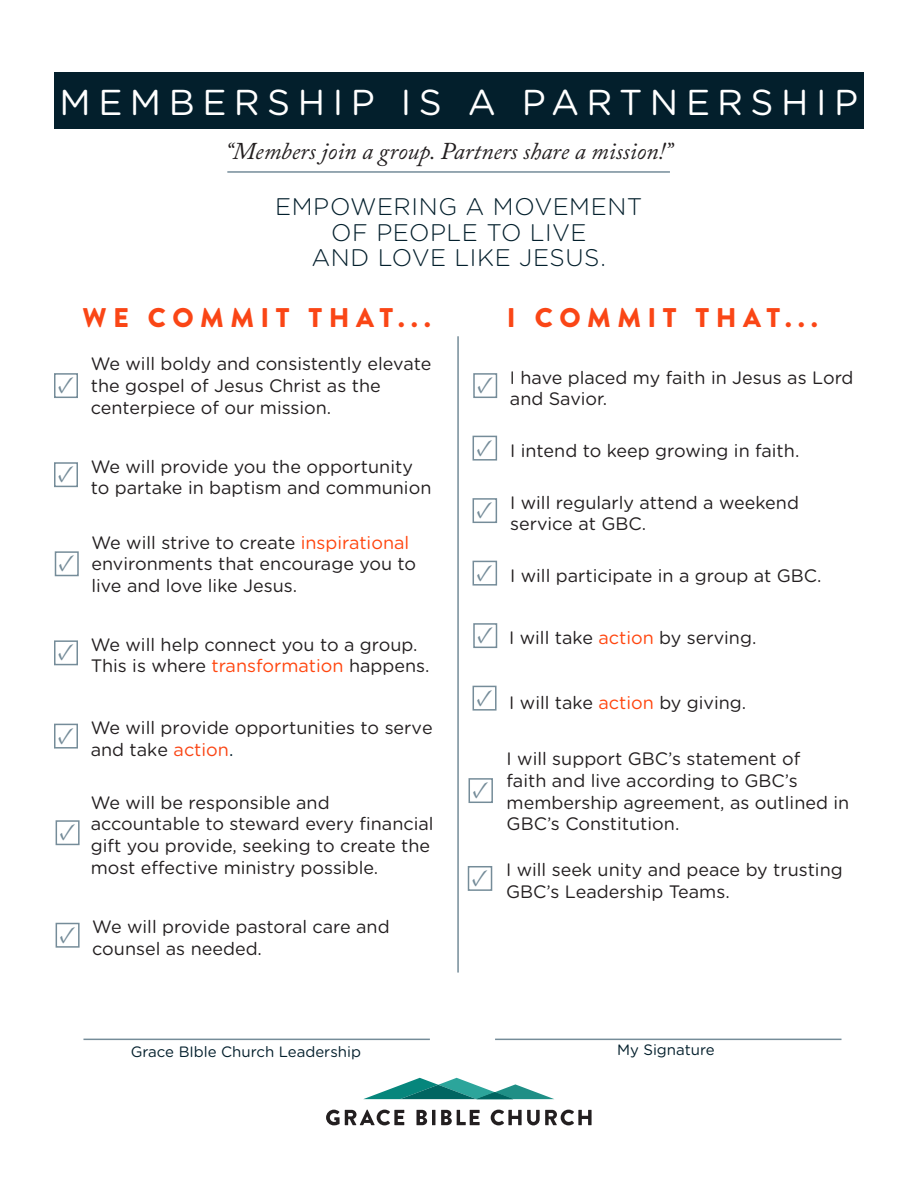
<style>
.page{position:relative;width:918px;height:1188px;background:#fff}
.page>*{position:absolute;margin:0;border:0;box-sizing:border-box;transform-origin:0 0}
.t1{font:36px "Gotham Rounded";letter-spacing:.21em;color:#fff}
.t2{font:900 27px "Brandon Grotesque";letter-spacing:.24em;color:#fa4616}
.t3{font:300 24px "Gotham Rounded";letter-spacing:.015em;color:#031f2c}
.t4{font:italic 24px "Adobe Caslon Pro";color:#231f20}
.t5{font:24px "Minion Pro";color:#758c99}
.t6{font:18px/21.6px "Gotham Rounded";color:#231f20}
.t7{font:15px "Gotham Rounded";color:#031f2c}
.s1{color:#ff460f}
.s2{color:#fa4616}
.s3{color:#031f2c}
</style>
<div class="page">
<svg style="left:364px;top:1078px;width:190px;height:21px"></svg>
<svg style="left:326px;top:1110px;width:78px;height:15px"></svg>
<svg style="left:416px;top:1110px;width:11px;height:15px"></svg>
<hr style="left:432px;top:1110px;width:3px;height:15px;background:#231f20">
<svg style="left:441px;top:1110px;width:39px;height:15px"></svg>
<svg style="left:491px;top:1110px;width:101px;height:15px"></svg>
<div style="left:54px;top:72px;width:810px;height:56px;background:#031f2c"></div>
<hr style="left:227px;top:171px;width:443px;height:2px;background:#758c99">
<hr style="left:457px;top:336px;width:2px;height:637px;background:#758c99">
<div style="left:54px;top:373px;width:24px;height:25px;border:2px solid #758c99"></div>
<div style="left:54px;top:462px;width:24px;height:25px;border:2px solid #758c99"></div>
<div style="left:55px;top:551px;width:24px;height:25px;border:2px solid #758c99"></div>
<div style="left:54px;top:640px;width:24px;height:25px;border:2px solid #758c99"></div>
<div style="left:56px;top:820px;width:24px;height:25px;border:2px solid #758c99"></div>
<div style="left:54px;top:724px;width:24px;height:25px;border:2px solid #758c99"></div>
<div style="left:473px;top:373px;width:24px;height:25px;border:2px solid #758c99"></div>
<div style="left:473px;top:436px;width:24px;height:25px;border:2px solid #758c99"></div>
<div style="left:473px;top:498px;width:24px;height:25px;border:2px solid #758c99"></div>
<div style="left:473px;top:561px;width:24px;height:25px;border:2px solid #758c99"></div>
<div style="left:473px;top:623px;width:24px;height:25px;border:2px solid #758c99"></div>
<div style="left:473px;top:686px;width:24px;height:25px;border:2px solid #758c99"></div>
<div style="left:469px;top:778px;width:24px;height:25px;border:2px solid #758c99"></div>
<div style="left:468px;top:866px;width:24px;height:25px;border:2px solid #758c99"></div>
<hr style="left:495px;top:1039px;width:346px;height:1px;background:#758c99">
<div style="left:56px;top:923px;width:24px;height:25px;border:2px solid #758c99"></div>
<hr style="left:83px;top:1039px;width:347px;height:1px;background:#758c99">
<p class="t1" style="left:60px;top:77px;width:800px">MEMBERSHIP IS A PARTNERSHIP</p>
<p class="t4" style="left:225px;top:137px;width:449px">“Members join a group. Partners share a mission!”</p>
<p class="t3" style="left:275px;top:191px;width:369px">EMPOWERING A MOVEMENT</p>
<p class="t3" style="left:331px;top:216px;width:257px">OF PEOPLE TO LIVE</p>
<p class="t3" style="left:311px;top:242px;width:296px">AND LOVE LIKE JESUS.</p>
<p class="t2" style="left:82px;top:299px;width:350px">WE COMMIT THAT...</p>
<p class="t5" style="left:58px;top:368px;width:18px">✓</p>
<p class="t6" style="left:91px;top:352px;width:342px">We will boldy and consistently elevate the gospel of Jesus Christ as the centerpiece of our mission.</p>
<p class="t5" style="left:58px;top:457px;width:18px">✓</p>
<p class="t5" style="left:59px;top:547px;width:18px">✓</p>
<p class="t6" style="left:91px;top:455px;width:342px">We will provide you the opportunity to partake in baptism and communion</p>
<p class="t6" style="left:92px;top:531px;width:326px">We will strive to create <span class="s1">inspirational </span>environments that encourage you to live and love like Jesus.</p>
<p class="t5" style="left:58px;top:636px;width:18px">✓</p>
<p class="t6" style="left:91px;top:633px;width:340px">We will help connect you to a group.<br>This is where <span class="s1">transformation</span> happens.</p>
<p class="t5" style="left:58px;top:719px;width:18px">✓</p>
<p class="t5" style="left:59px;top:816px;width:18px">✓</p>
<p class="t6" style="left:91px;top:716px;width:344px">We will provide opportunities to serve and take <span class="s2">action</span><span class="s3">.</span></p>
<p class="t6" style="left:91px;top:791px;width:344px">We will be responsible and accountable to steward every financial gift you provide, seeking to create the most effective ministry possible.</p>
<p class="t5" style="left:59px;top:918px;width:18px">✓</p>
<p class="t6" style="left:92px;top:915px;width:299px">We will provide pastoral care and counsel as needed.</p>
<p class="t7" style="left:131px;top:1041px;width:232px">Grace BIble Church Leadership</p>
<p class="t2" style="left:507px;top:299px;width:312px">I COMMIT THAT...</p>
<p class="t5" style="left:477px;top:368px;width:18px">✓</p>
<p class="t6" style="left:510px;top:366px;width:345px">I have placed my faith in Jesus as Lord and Savior.</p>
<p class="t5" style="left:477px;top:431px;width:18px">✓</p>
<p class="t6" style="left:510px;top:439px;width:291px">I intend to keep growing in faith.</p>
<p class="t5" style="left:477px;top:493px;width:18px">✓</p>
<p class="t6" style="left:510px;top:491px;width:290px">I will regularly attend a weekend service at GBC.</p>
<p class="t5" style="left:477px;top:556px;width:18px">✓</p>
<p class="t6" style="left:510px;top:564px;width:313px">I will participate in a group at GBC.</p>
<p class="t5" style="left:477px;top:618px;width:18px">✓</p>
<p class="t6" style="left:509px;top:626px;width:249px">I will take <span class="s1">action</span> by serving.</p>
<p class="t5" style="left:476px;top:681px;width:18px">✓</p>
<p class="t6" style="left:509px;top:691px;width:239px">I will take <span class="s1">action</span> by giving.</p>
<p class="t5" style="left:473px;top:773px;width:18px">✓</p>
<p class="t6" style="left:507px;top:747px;width:344px">I will support GBC’s statement of<br>faith and live according to GBC’s membership agreement, as outlined in<br>GBC’s Constitution.</p>
<p class="t5" style="left:472px;top:861px;width:18px">✓</p>
<p class="t6" style="left:506px;top:858px;width:338px">I will seek unity and peace by trusting<br>GBC’s Leadership Teams.</p>
<p class="t7" style="left:617px;top:1040px;width:99px">My Signature</p>
</div>
